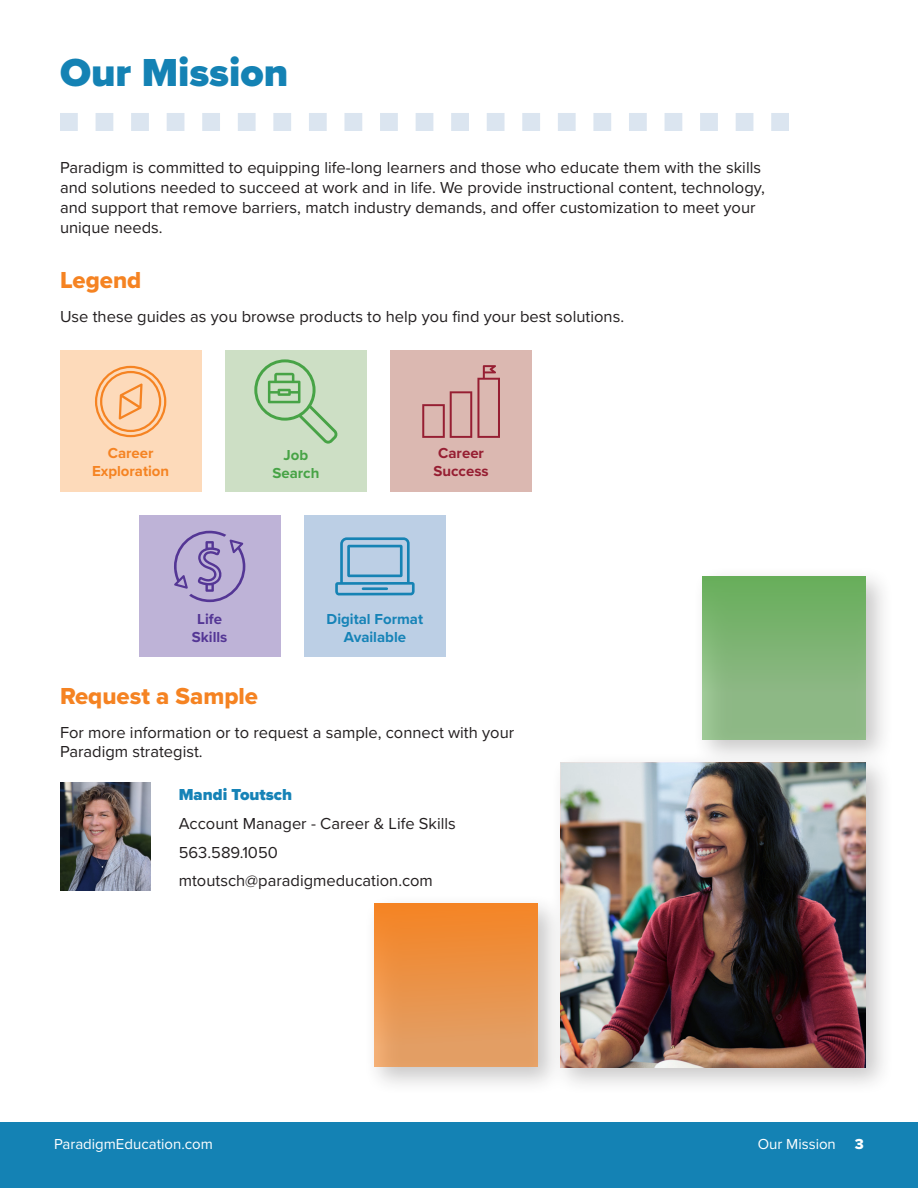
<style>
.page{position:relative;width:918px;height:1188px;background:#fff}
.page>*{position:absolute;margin:0;border:0;box-sizing:border-box;transform-origin:0 0}
.Heading_1{font:900 40.5px "Proxima Nova";color:#1482b4}
.Heading_2{font:24px "Proxima Nova Extrabld";color:#f58322}
.Body_Copy{font:16.5px/19.8px "Proxima Nova";color:#231f20}
.Body_Copy-2{font:900 16.5px "Proxima Nova";color:#1683b7}
.t1{font:15px "Proxima Nova";color:#fff}
.Body_Copy-3{font:700 15px/18px "Proxima Nova";color:#1683b7;text-align:center}
.Body_Copy-4{font:700 15px/18px "Proxima Nova";color:#f58322;text-align:center}
.Body_Copy-5{font:700 15px/18px "Proxima Nova";color:#961e32;text-align:center}
.Body_Copy-6{font:700 15px/18px "Proxima Nova";color:#543695;text-align:center}
.Body_Copy-7{font:700 15px/18px "Proxima Nova";color:#47a346;text-align:center}
.t2{font:15px "Proxima Nova Extrabld";color:#fff}
</style>
<div class="page">
<svg style="left:60px;top:113px;width:729px;height:18px"></svg>
<div style="left:364px;top:566px;width:530px;height:530px;background:#231f20;opacity:.25"></div>
<div style="left:702px;top:576px;width:164px;height:164px;background:linear-gradient(to bottom,#6aae5d,#97bb90)"></div>
<div style="left:374px;top:903px;width:164px;height:164px;background:linear-gradient(to bottom,#f48425,#e2a26d)"></div>
<img style="left:561px;top:763px;width:305px;height:304px">
<div style="left:60px;top:350px;width:141px;height:142px;background:#fddaba"></div>
<svg style="left:95px;top:366px;width:71px;height:71px"></svg>
<div style="left:225px;top:350px;width:142px;height:142px;background:#cddfc5"></div>
<svg style="left:254px;top:359px;width:84px;height:85px"></svg>
<div style="left:390px;top:350px;width:142px;height:142px;background:#dbb8b1"></div>
<svg style="left:422px;top:365px;width:78px;height:73px"></svg>
<div style="left:139px;top:516px;width:141px;height:141px;background:#beb3d7"></div>
<svg style="left:174px;top:531px;width:71px;height:71px"></svg>
<div style="left:304px;top:516px;width:142px;height:141px;background:#bccfe5"></div>
<svg style="left:335px;top:537px;width:80px;height:58px"></svg>
<hr style="left:362px;top:587px;width:26px;height:3px;background:#1683b4">
<img style="left:60px;top:783px;width:91px;height:107px">
<div style="left:0;top:1122px;width:918px;height:66px;background:#1482b4"></div>
<p class="Heading_1" style="left:60px;top:42px;width:230px">Our Mission</p>
<p class="Body_Copy" style="left:60px;top:157px;width:706px">Paradigm is committed to equipping life-long learners and those who educate them with the skills and solutions needed to succeed at work and in life. We provide instructional content, technology, and support that remove barriers, match industry demands, and offer customization to meet your unique needs.</p>
<p class="Heading_2" style="left:60px;top:263px;width:83px">Legend</p>
<p class="Body_Copy" style="left:60px;top:306px;width:566px">Use these guides as you browse products to help you find your best solutions.</p>
<p class="Body_Copy-4" style="left:92px;top:444px;width:79px">Career<br>Exploration</p>
<p class="Body_Copy-7" style="left:272px;top:446px;width:49px">Job<br>Search</p>
<p class="Body_Copy-5" style="left:433px;top:444px;width:57px">Career<br>Success</p>
<p class="Body_Copy-6" style="left:192px;top:609px;width:37px">Life<br>Skills</p>
<p class="Body_Copy-3" style="left:327px;top:609px;width:98px">Digital Format<br>Available</p>
<p class="Heading_2" style="left:60px;top:678px;width:200px">Request a Sample</p>
<p class="Body_Copy" style="left:60px;top:721px;width:456px">For more information or to request a sample, connect with your<br>Paradigm strategist.</p>
<p class="Body_Copy-2" style="left:179px;top:782px;width:115px">Mandi Toutsch</p>
<p class="Body_Copy" style="left:179px;top:813px;width:279px">Account Manager - Career &amp; Life Skills</p>
<p class="Body_Copy" style="left:179px;top:841px;width:101px">563.589.1050</p>
<p class="Body_Copy" style="left:179px;top:870px;width:256px">mtoutsch@paradigmeducation.com</p>
<p class="t1" style="left:54px;top:1133px;width:160px">ParadigmEducation.com</p>
<p class="t1" style="left:758px;top:1133px;width:80px">Our Mission</p>
<p class="t2" style="left:855px;top:1133px;width:11px">3</p>
</div>
